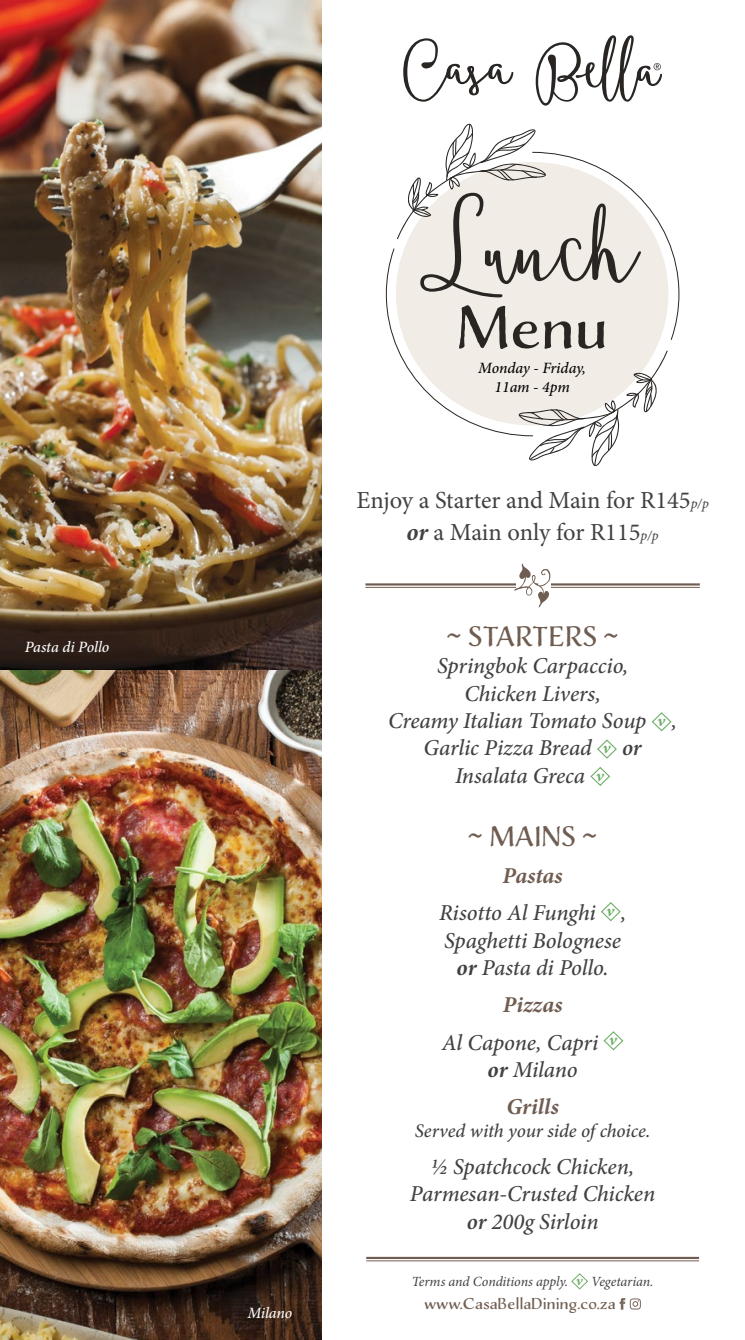
<style>
.page{position:relative;width:745px;height:1340px;background:#fff}
.page>*{position:absolute;margin:0;border:0;box-sizing:border-box;transform-origin:0 0}
.t1{font:700 122.5px "Boho Script";color:#282523}
.t2{font:59.5px "Adorn Roman";color:#282523}
.t3{font:28px "Adorn Roman";letter-spacing:.01em;color:#705d51}
.t4{font:24.5px/31.5px "Minion Pro";letter-spacing:-.005em;color:#414042;text-align:center}
.t5{font:italic 500 22.75px/27.3px "Minion Pro";letter-spacing:-.005em;color:#414042;text-align:center}
.t6{font:italic 500 19.25px "Minion Pro";letter-spacing:-.005em;color:#414042}
.t7{font:15.75px "Adorn Roman";letter-spacing:.01em;color:#705d51}
.t8{font:italic 500 15.75px/18.9px "Minion Pro";letter-spacing:-.005em;color:#000;text-align:center}
.t9{font:italic 500 15.75px "Minion Pro";letter-spacing:-.01em;color:#fff}
.t10{font:italic 14px "Minion Pro";letter-spacing:-.01em;color:#414042}
.s1{font-style:italic;font-size:14px}
.s2{font-weight:700;font-style:italic}
.s3{font-weight:700;font-size:16.1px;color:#6fb068}
.s4{font-weight:600}
.s5{font-weight:700;color:#705d51}
.s6{font-weight:700}
.s7{font-weight:700;font-size:13.65px;color:#6fb068}
</style>
<div class="page">
<img style="left:0;top:0;width:321px;height:1339px">
<hr style="left:365px;top:583px;width:150px;height:2px;background:#705d51">
<hr style="left:365px;top:587px;width:150px;height:1px;background:#705d51">
<hr style="left:550px;top:583px;width:149px;height:2px;background:#705d51">
<hr style="left:550px;top:587px;width:149px;height:1px;background:#705d51">
<svg style="left:513px;top:563px;width:37px;height:44px"></svg>
<svg style="left:651px;top:712px;width:21px;height:20px"></svg>
<svg style="left:597px;top:739px;width:20px;height:20px"></svg>
<svg style="left:590px;top:767px;width:20px;height:19px"></svg>
<svg style="left:601px;top:902px;width:20px;height:20px"></svg>
<svg style="left:603px;top:1031px;width:20px;height:20px"></svg>
<svg style="left:571px;top:1273px;width:17px;height:17px"></svg>
<svg style="left:619px;top:1298px;width:21px;height:11px"></svg>
<hr style="left:366px;top:1256px;width:332px;height:2px;background:#705d51">
<hr style="left:366px;top:1260px;width:332px;height:1px;background:#705d51">
<svg style="left:403px;top:38px;width:110px;height:64px"></svg>
<svg style="left:535px;top:35px;width:126px;height:71px"></svg>
<svg style="left:448px;top:123px;width:88px;height:28px"></svg>
<svg style="left:385px;top:151px;width:294px;height:285px"></svg>
<svg style="left:518px;top:350px;width:149px;height:116px"></svg>
<p class="t9" style="left:25px;top:636px;width:86px">Pasta di Pollo</p>
<p class="t9" style="left:247px;top:1301px;width:46px">Milano</p>
<h1 class="t1" style="left:429px;top:184px;width:210px">Lunch</h1>
<h2 class="t2" style="left:456px;top:291px;width:152px">Menu</h2>
<p class="t8" style="left:478px;top:359px;width:109px">Monday - Friday,<br>11am - 4pm</p>
<p class="t4" style="left:356px;top:485px;width:353px">Enjoy a Starter and Main for R145<span class="s1">p/p </span><span class="s2">or</span> a Main only for R115<span class="s1">p/p</span></p>
<p class="t3" style="left:446px;top:619px;width:173px">~ STARTERS ~</p>
<p class="t5" style="left:388px;top:652px;width:290px">Springbok Carpaccio,<br>Chicken Livers,<br>Creamy Italian Tomato Soup <span class="s3">v</span> ,<br>Garlic Pizza Bread <span class="s3">v</span> <span class="s4">or<br></span>Insalata Greca <span class="s3">v</span></p>
<p class="t3" style="left:468px;top:819px;width:130px">~ MAINS ~</p>
<p class="t5" style="left:439px;top:857px;width:188px;line-height:37.3px"><span class="s5">Pastas<br></span>Risotto Al Funghi <sup>v</sup> ,</p>
<p class="t5" style="left:444px;top:926px;width:178px">Spaghetti Bolognese <span class="s6">or</span> Pasta di Pollo.</p>
<p class="t5" style="left:441px;top:986px;width:176px;line-height:37.3px"><span class="s5">Pizzas<br></span>Al Capone, Capri <sup>v</sup></p>
<p class="t5" style="left:487px;top:1050px;width:92px;line-height:37.3px"><span class="s6">or</span> Milano<br><span class="s5">Grills</span></p>
<p class="t6" style="left:414px;top:1117px;width:237px">Served with your side of choice.</p>
<p class="t5" style="left:409px;top:1153px;width:247px">½ Spatchcock Chicken,<br>Parmesan-Crusted Chicken <span class="s4">or</span> 200g Sirloin</p>
<p class="t10" style="left:411px;top:1271px;width:243px">Terms and Conditions apply. <span class="s7">v</span> Vegetarian.</p>
<p class="t7" style="left:424px;top:1293px;width:193px">www.CasaBellaDining.co.za</p>
</div>
